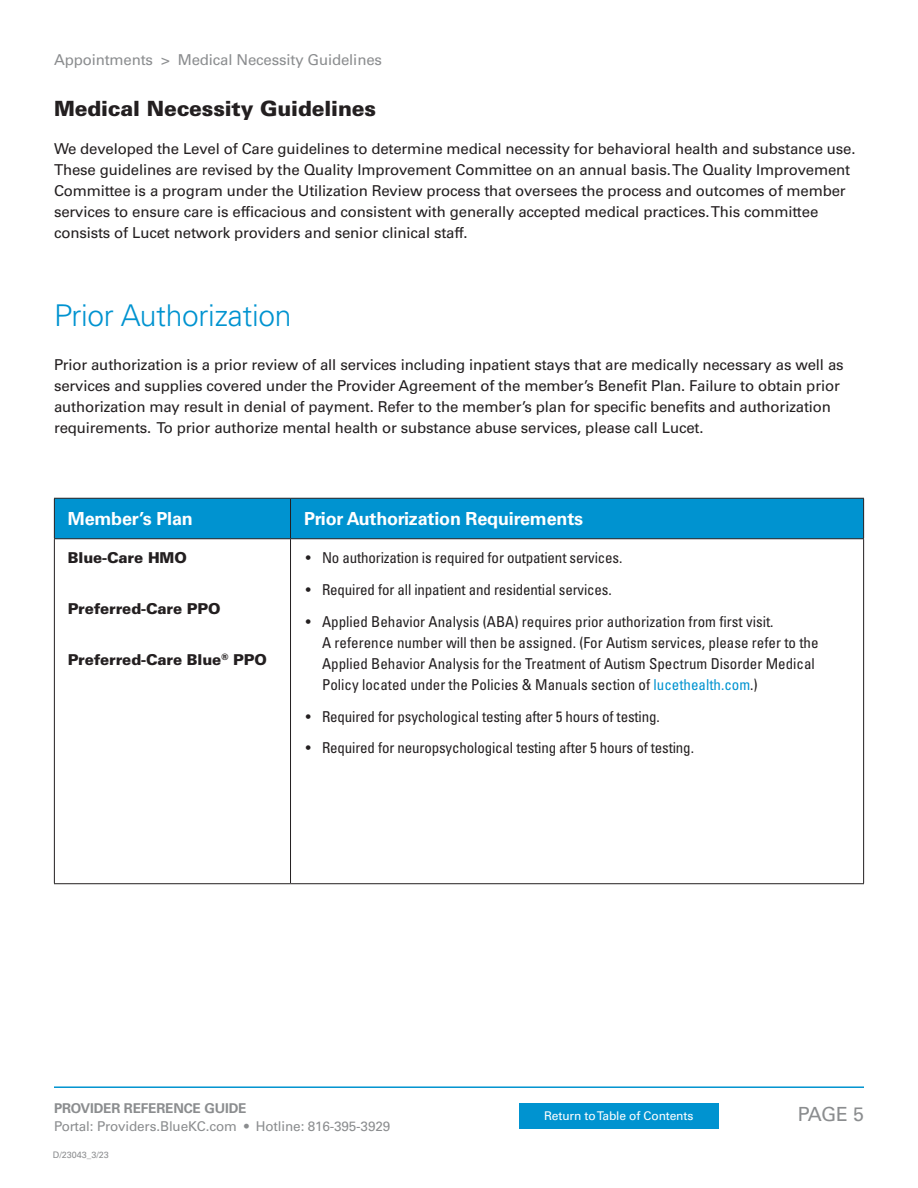
<style>
.page{position:relative;width:918px;height:1188px;background:#fff}
.page>*{position:absolute;margin:0;border:0;box-sizing:border-box;transform-origin:0 0}
.t1{font:300 30px "Univers LT Std";letter-spacing:-.01em;color:#0093d0}
.subhead{font:900 21px "Univers LT Std";letter-spacing:-.01em;color:#231f20}
.t2{font:19.5px "Univers LT Std";color:#8b8d8f}
.body{font:700 18px "Univers LT Std";letter-spacing:-.01em;color:#fff}
.body-2{font:15px/21px "Univers LT Std";letter-spacing:-.01em;color:#231f20}
.t3{font:condensed 15px/21px "Univers LT Std";color:#231f20}
.subhead-2{font:900 15px "Univers LT Std";letter-spacing:-.01em;color:#231f20}
.t4{font:15px "Univers LT Std";letter-spacing:-.01em;color:#8b8d8f}
.t5{font:13.5px "Univers LT Std";letter-spacing:-.01em;color:#8b8d8f}
.t6{font:700 13.5px "Univers LT Std";letter-spacing:-.01em;color:#8b8d8f}
.t7{font:12px "Univers LT Std";letter-spacing:-.01em;color:#fff}
.t8{font:9px "Univers LT Std";color:#8b8d8f}
.s1{color:#0093d0}
</style>
<div class="page">
<hr style="left:54px;top:1086px;width:810px;height:2px;background:#0093d0">
<div style="left:519px;top:1103px;width:199px;height:26px;background:#0093d0"></div>
<div style="left:55px;top:499px;width:808px;height:39px;background:#0093d0"></div>
<hr style="left:54px;top:498px;width:237px;height:1px;background:#231f20">
<hr style="left:54px;top:499px;width:1px;height:39px;background:#231f20">
<hr style="left:291px;top:498px;width:573px;height:1px;background:#231f20">
<hr style="left:290px;top:499px;width:1px;height:39px;background:#231f20">
<hr style="left:863px;top:499px;width:1px;height:39px;background:#231f20">
<hr style="left:54px;top:538px;width:237px;height:1px;background:#231f20">
<hr style="left:54px;top:539px;width:1px;height:344px;background:#231f20">
<hr style="left:291px;top:538px;width:573px;height:1px;background:#231f20">
<hr style="left:290px;top:539px;width:1px;height:344px;background:#231f20">
<hr style="left:863px;top:539px;width:1px;height:344px;background:#231f20">
<hr style="left:54px;top:883px;width:237px;height:1px;background:#231f20">
<hr style="left:291px;top:883px;width:573px;height:1px;background:#231f20">
<p class="t4" style="left:54px;top:51px;width:330px">Appointments &gt; Medical Necessity Guidelines</p>
<p class="subhead" style="left:54px;top:96px;width:324px">Medical Necessity Guidelines</p>
<p class="body-2" style="left:54px;top:138px;width:803px">We developed the Level of Care guidelines to determine medical necessity for behavioral health and substance use.<br>These guidelines are revised by the Quality Improvement Committee on an annual basis. The Quality Improvement Committee is a program under the Utilization Review process that oversees the process and outcomes of member services to ensure care is efficacious and consistent with generally accepted medical practices. This committee consists of Lucet network providers and senior clinical staff.</p>
<p class="t1" style="left:54px;top:298px;width:239px">Prior Authorization</p>
<p class="body-2" style="left:54px;top:355px;width:791px">Prior authorization is a prior review of all services including inpatient stays that are medically necessary as well as services and supplies covered under the Provider Agreement of the member’s Benefit Plan. Failure to obtain prior authorization may result in denial of payment. Refer to the member’s plan for specific benefits and authorization requirements. To prior authorize mental health or substance abuse services, please call Lucet.</p>
<p class="body" style="left:68px;top:508px;width:126px">Member’s Plan</p>
<p class="body" style="left:304px;top:508px;width:281px">Prior Authorization Requirements</p>
<p class="subhead-2" style="left:68px;top:548px;width:121px">Blue-Care HMO</p>
<p class="subhead-2" style="left:68px;top:599px;width:154px">Preferred-Care PPO</p>
<p class="subhead-2" style="left:68px;top:650px;width:201px">Preferred-Care Blue<sup>®</sup> PPO</p>
<p class="t3" style="left:306px;top:547px;width:318px">• No authorization is required for outpatient services.</p>
<p class="t3" style="left:306px;top:579px;width:307px">• Required for all inpatient and residential services.</p>
<p class="t3" style="left:322px;top:611px;width:498px;text-indent:-16px">• Applied Behavior Analysis (ABA) requires prior authorization from first visit.<br>A reference number will then be assigned. (For Autism services, please refer to the Applied Behavior Analysis for the Treatment of Autism Spectrum Disorder Medical Policy located under the Policies &amp; Manuals section of <span class="s1">lucethealth.com</span>.)</p>
<p class="t3" style="left:306px;top:705px;width:355px">• Required for psychological testing after 5 hours of testing.</p>
<p class="t3" style="left:306px;top:737px;width:390px">• Required for neuropsychological testing after 5 hours of testing.</p>
<p class="t6" style="left:54px;top:1100px;width:194px">PROVIDER REFERENCE GUIDE</p>
<p class="t5" style="left:54px;top:1118px;width:338px">Portal: Providers.BlueKC.com • Hotline: 816-395-3929</p>
<p class="t8" style="left:53px;top:1149px;width:58px">D/23043_3/23</p>
<p class="t7" style="left:544px;top:1109px;width:151px">Return to Table of Contents</p>
<h3 class="t2" style="left:798px;top:1103px;width:68px">PAGE 5</h3>
</div>
